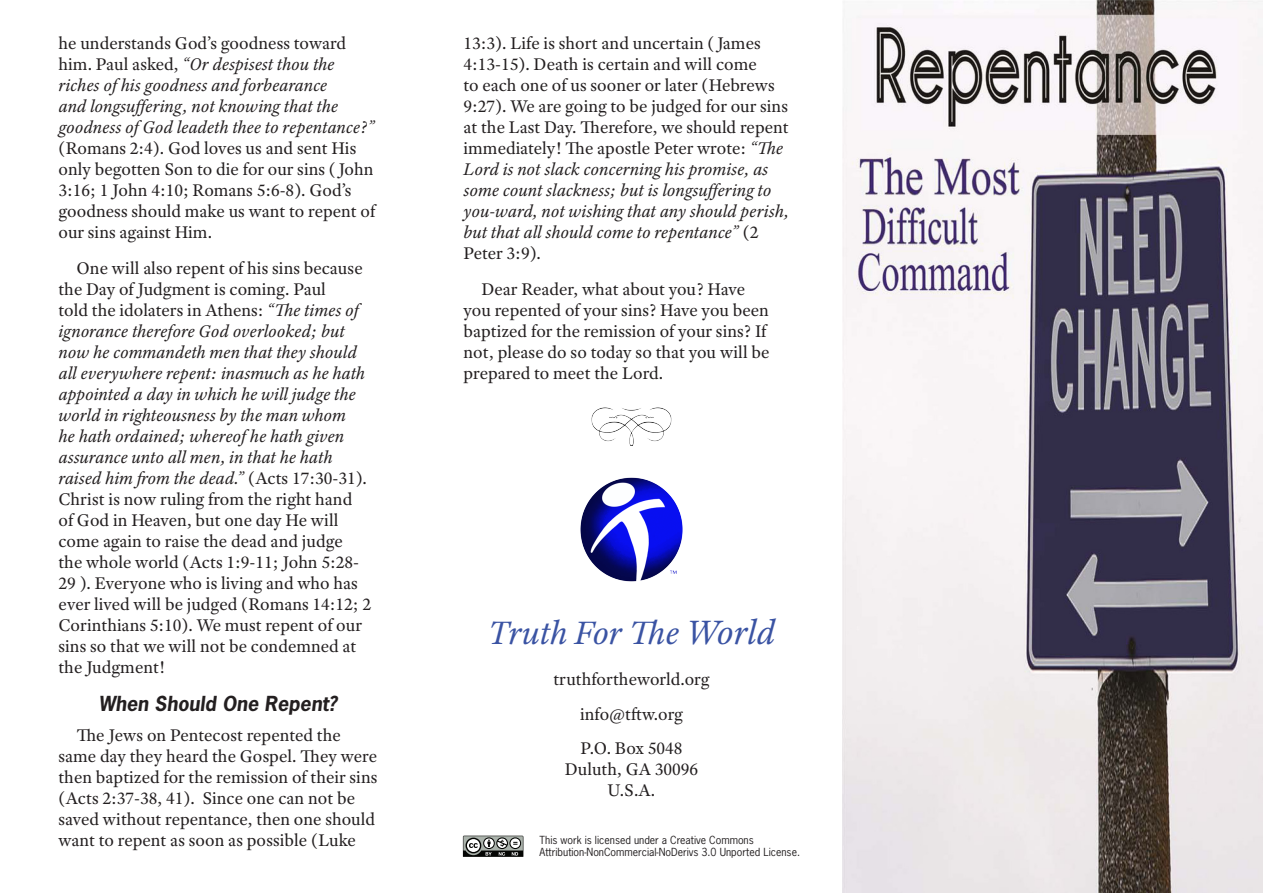
<style>
.page{position:relative;width:1263px;height:893px;background:#fff}
.page>*{position:absolute;margin:0;border:0;box-sizing:border-box;transform-origin:0 0}
.t1{font:italic 34.5px "Adobe Text Pro";letter-spacing:-.005em;color:#3a53a3}
.t2{font:italic 700 19.5px "News Gothic Std";color:#231f20}
.t3{font:18px/21px "Adobe Text Pro";color:#231f20}
.t4{font:italic 18px/21px "Adobe Text Pro";color:#231f20}
.t5{font:10.5px/12.6px "News Gothic Std";color:#231f20}
.s1{font-style:normal}
.s2{font-style:italic}
.s3{font-size:36px}
</style>
<div class="page">
<img style="left:842px;top:0;width:421px;height:893px">
<img style="left:580px;top:477px;width:103px;height:105px">
<svg style="left:463px;top:836px;width:61px;height:21px"></svg>
<img style="left:591px;top:407px;width:81px;height:39px">
<p class="t4" style="left:58px;top:32px;width:318px"><span class="s1">he understands God’s goodness toward him. Paul asked,</span> “Or despisest thou the riches of his goodness and forbearance<br>and longsuffering, not knowing that the goodness of God leadeth thee to repentance?”</p>
<p class="t3" style="left:58px;top:137px;width:318px">(Romans 2:4). God loves us and sent His only begotten Son to die for our sins ( John 3:16; 1 John 4:10; Romans 5:6-8). God’s goodness should make us want to repent of our sins against Him.</p>
<p class="t3" style="left:58px;top:257px;width:314px;text-indent:18px">One will also repent of his sins because the Day of Judgment is coming. Paul<br>told the idolaters in Athens: <span class="s2">“The times of ignorance therefore God overlooked; but now he commandeth men that they should all everywhere repent: inasmuch as he hath appointed a day in which he will judge the world in righteousness by the man whom<br>he hath ordained; whereof he hath given assurance unto all men, in that he hath raised him from the dead.”</span> (Acts 17:30-31).<br>Christ is now ruling from the right hand of God in Heaven, but one day He will come again to raise the dead and judge<br>the whole world (Acts 1:9-11; John 5:28- 29 ). Everyone who is living and who has ever lived will be judged (Romans 14:12; 2<br>Corinthians 5:10). We must repent of our sins so that we will not be condemned at the Judgment!</p>
<p class="t2" style="left:99px;top:691px;width:240px">When Should One Repent?</p>
<p class="t3" style="left:58px;top:725px;width:320px;text-indent:18px">The Jews on Pentecost repented the same day they heard the Gospel. They were then baptized for the remission of their sins (Acts 2:37-38, 41). Since one can not be saved without repentance, then one should want to repent as soon as possible (Luke</p>
<p class="t3" style="left:463px;top:32px;width:327px">13:3). Life is short and uncertain ( James 4:13-15). Death is certain and will come<br>to each one of us sooner or later (Hebrews 9:27). We are going to be judged for our sins at the Last Day. Therefore, we should repent immediately! The apostle Peter wrote: <span class="s2">“The Lord is not slack concerning his promise, as some count slackness; but is longsuffering to you-ward, not wishing that any should perish, but that all should come to repentance”</span> (2<br>Peter 3:9).</p>
<p class="t3" style="left:463px;top:278px;width:307px;text-indent:18px">Dear Reader, what about you? Have you repented of your sins? Have you been baptized for the remission of your sins? If not, please do so today so that you will be prepared to meet the Lord.</p>
<h1 class="t1" style="left:488px;top:611px;width:289px">Truth For The <span class="s3">World</span></h1>
<p class="t3" style="left:553px;top:662px;width:158px;line-height:34.5px;text-align:center">truthfortheworld.org info@tftw.org<br>P.O. Box 5048</p>
<p class="t3" style="left:565px;top:758px;width:135px;text-align:center">Duluth, GA 30096<br>U.S.A.</p>
<p class="t5" style="left:540px;top:833px;width:262px">This work is licensed under a Creative Commons<br>Attribution-NonCommercial-NoDerivs 3.0 Unported License.</p>
</div>
